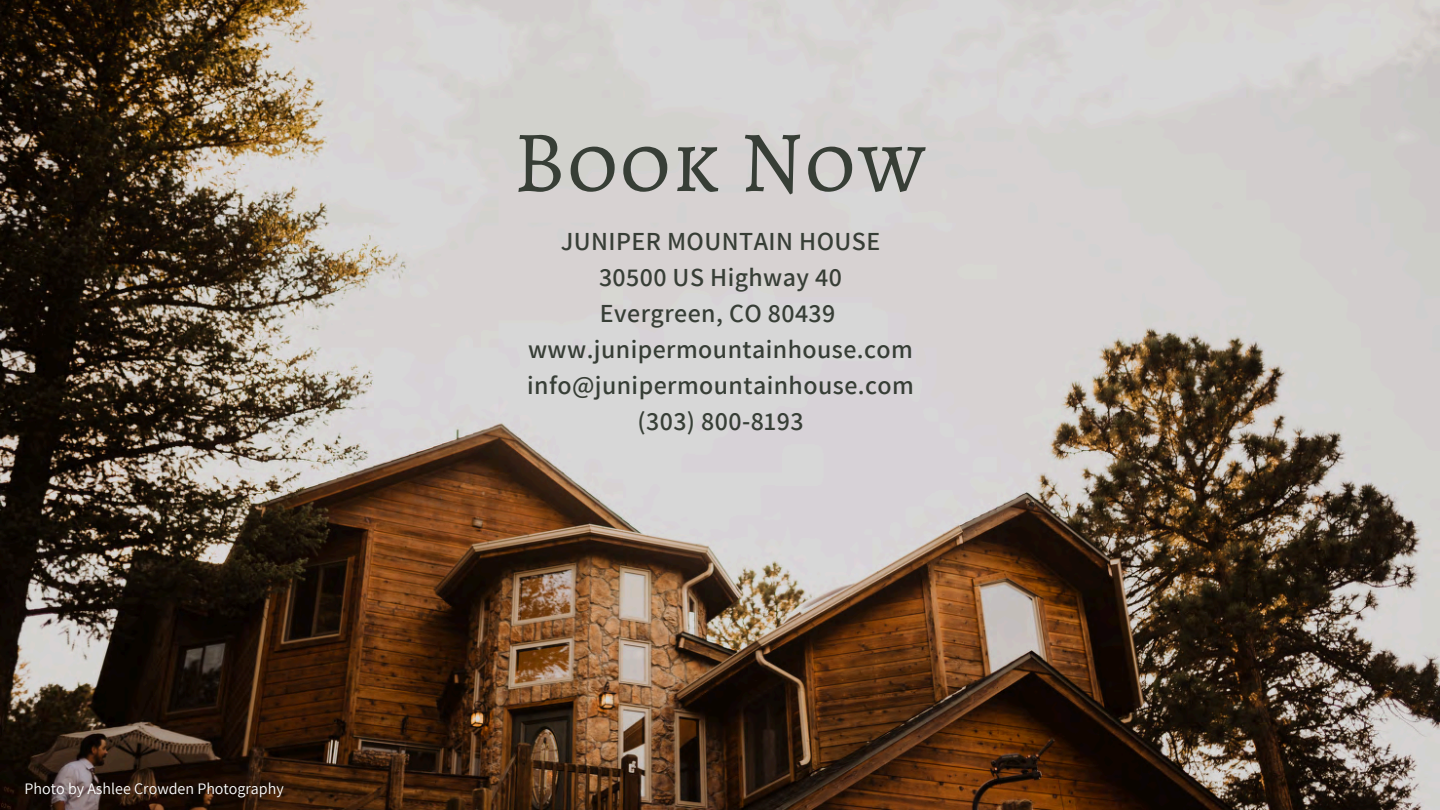
<style>
.page{position:relative;width:1440px;height:810px;background:#fff}
.page>*{position:absolute;margin:0;border:0;box-sizing:border-box;transform-origin:0 0}
.t1{font:87.5px "Alegreya SC";letter-spacing:.015em;color:#373e36}
.t2{font:600 26px/36px "Assistant";letter-spacing:.015em;color:#373e36;text-align:center}
.t3{font:16px "Assistant";color:#fff}
</style>
<div class="page">
<img style="left:0;top:0;width:1440px;height:810px">
<p class="t3" style="left:25px;top:777px;width:261px">Photo by Ashlee Crowden Photography</p>
<h1 class="t1" style="left:513px;top:102px;width:415px">Book Now</h1>
<p class="t2" style="left:527px;top:223px;width:388px">JUNIPER MOUNTAIN HOUSE<br>30500 US Highway 40<br>Evergreen, CO 80439 www.junipermountainhouse.com info@junipermountainhouse.com (303) 800-8193</p>
</div>
